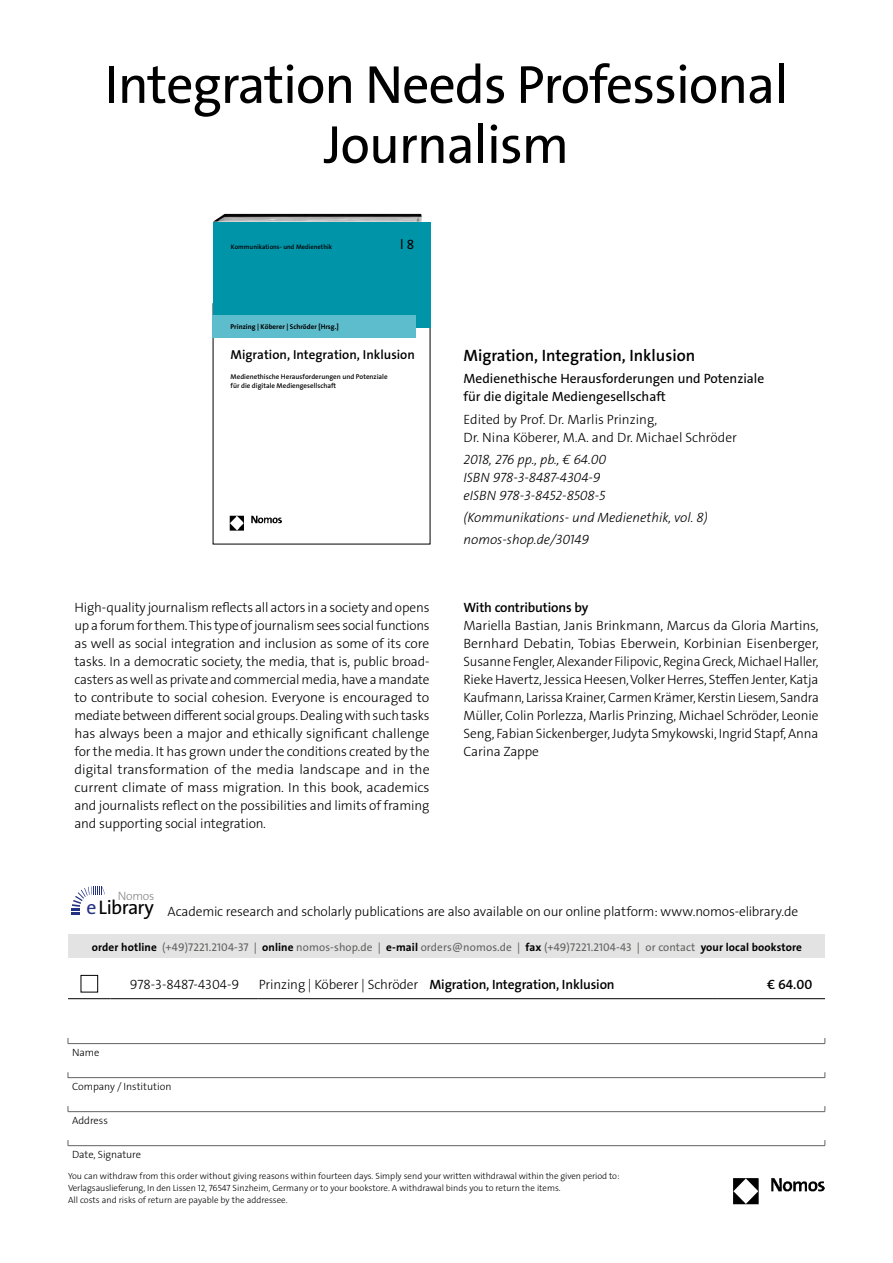
<style>
.page{position:relative;width:893px;height:1263px;background:#fff}
.page>*{position:absolute;margin:0;border:0;box-sizing:border-box;transform-origin:0 0}
.t1{font:54px/60px "The Sans Os F";letter-spacing:-.02em;color:#000;text-align:center}
.t2{font:19.8px "The Sans Os F";letter-spacing:-.03em;color:#000}
.t3{font:600 16.5px "The Sans Os F";color:#000}
.t4{font:300 13.5px/18px "The Sans Os F";letter-spacing:-.01em;color:#000;text-align:justify}
.t5{font:italic 300 13.5px/18px "The Sans Os F";color:#000}
.t6{font:600 13.5px "The Sans Os F";letter-spacing:-.01em;color:#000}
.t7{font:13.5px/18px "The Sans Os F";color:#000}
.t8{font:600 13.05px "The Sans Os F";color:#000}
.t9{font:300 12.15px "The Sans Os F";letter-spacing:-.02em;color:#868786}
.t10{font:11.25px "The Sans Os F";letter-spacing:.01em;color:#626261}
.t11{font:300 10.5px "The Sans Os F";letter-spacing:-.01em;color:#000}
.t12{font:300 9px/12px "The Sans Os F";color:#000}
.t13{font:600 7.05px/9px "The Sans Os F";color:#000}
.t14{font:700 7.05px "The Sans Os F";color:#000}
.t15{font:600 6.45px "The Sans Os F";color:#000}
.s1{color:#243282}
.s2{font-weight:700;color:#000}
.s3{font-weight:300}
</style>
<div class="page">
<hr style="left:68px;top:1043px;width:757px;height:1px;background:#626261">
<hr style="left:68px;top:1077px;width:757px;height:1px;background:#626261">
<hr style="left:68px;top:1111px;width:757px;height:1px;background:#626261">
<hr style="left:68px;top:1145px;width:757px;height:1px;background:#626261">
<img style="left:733px;top:1178px;width:92px;height:26px">
<img style="left:213px;top:214px;width:209px;height:8px">
<div style="left:213px;top:222px;width:217px;height:105px;background:#0094a9"></div>
<div style="left:213px;top:315px;width:203px;height:23px;background:#5ebdcc"></div>
<img style="left:230px;top:515px;width:52px;height:15px">
<hr style="left:68px;top:998px;width:43px;height:1px;background:#000">
<hr style="left:111px;top:998px;width:148px;height:1px;background:#000">
<hr style="left:259px;top:998px;width:459px;height:1px;background:#000">
<hr style="left:718px;top:998px;width:107px;height:1px;background:#000">
<div style="left:81px;top:975px;width:17px;height:17px;border:1px solid #000"></div>
<div style="left:68px;top:934px;width:757px;height:24px;background:#e3e3e3"></div>
<svg style="left:72px;top:886px;width:33px;height:28px"></svg>
<h1 class="t1" style="left:105px;top:55px;width:685px">Integration Needs Professional<br>Journalism</h1>
<p class="t15" style="left:231px;top:242px;width:103px">Kommunikations- und Medienethik</p>
<p class="t7" style="left:400px;top:235px;width:16px">l8</p>
<p class="t14" style="left:231px;top:322px;width:110px">Prinzing | Köberer | Schröder [Hrsg.]</p>
<p class="t8" style="left:231px;top:346px;width:186px">Migration, Integration, Inklusion</p>
<p class="t13" style="left:231px;top:372px;width:159px">Medienethische Herausforderungen und Potenziale für die digitale Mediengesellschaft</p>
<p class="t3" style="left:463px;top:345px;width:233px">Migration, Integration, Inklusion</p>
<p class="t7" style="left:463px;top:370px;width:302px">Medienethische Herausforderungen und Potenziale für die digitale Mediengesellschaft</p>
<p class="t4" style="left:463px;top:410px;width:275px">Edited by Prof. Dr. Marlis Prinzing,<br>Dr. Nina Köberer, M.A. and Dr. Michael Schröder</p>
<p class="t5" style="left:463px;top:451px;width:144px">2018, 276 pp., pb., € 64.00<br>ISBN 978-3-8487-4304-9 eISBN 978-3-8452-8508-5</p>
<p class="t5" style="left:463px;top:507px;width:246px;line-height:22.2px">(Kommunikations- und Medienethik, vol. 8) nomos-shop.de/30149</p>
<p class="t4" style="left:74px;top:599px;width:357px">High-quality journalism reflects all actors in a society and opens up a forum for them. This type of journalism sees social functions as well as social integration and inclusion as some of its core tasks. In a democratic society, the media, that is, public broad&shy;casters as well as private and commercial media, have a mandate to contribute to social cohesion. Everyone is encouraged to mediate between different social groups. Dealing with such tasks has always been a major and ethically significant challenge for the media. It has grown under the conditions created by the digital transformation of the media landscape and in the current climate of mass migration. In this book, academics and journalists reflect on the possibilities and limits of framing and supporting social integration.</p>
<p class="t6" style="left:463px;top:599px;width:126px">With contributions by</p>
<p class="t4" style="left:463px;top:617px;width:357px">Mariella Bastian, Janis Brinkmann, Marcus da Gloria Martins, Bernhard Debatin, Tobias Eberwein, Korbinian Eisenberger, Susanne Fengler, Alexander Filipovic, Regina Greck, Michael Haller, Rieke Havertz, Jessica Heesen, Volker Herres, Steffen Jenter, Katja Kaufmann, Larissa Krainer, Carmen Krämer, Kerstin Liesem, Sandra Müller, Colin Porlezza, Marlis Prinzing, Michael Schröder, Leonie Seng, Fabian Sickenberger, Judyta Smykowski, Ingrid Stapf, Anna Carina Zappe</p>
<p class="t9" style="left:118px;top:888px;width:38px">Nomos</p>
<h2 class="t2" style="left:87px;top:895px;width:69px"><span class="s1">e</span>Library</h2>
<p class="t4" style="left:168px;top:903px;width:632px">Academic research and scholarly publications are also available on our online platform: www.nomos-elibrary.de</p>
<p class="t10" style="left:92px;top:940px;width:712px"><span class="s2">order hotline</span> (+49)7221.2104-37 | <span class="s2">online</span> nomos-shop.de | <span class="s2">e-mail</span> orders@nomos.de | <span class="s2">fax</span> (+49)7221.2104-43 | or contact <span class="s2">your local bookstore</span></p>
<p class="t4" style="left:130px;top:975px;width:111px">978-3-8487-4304-9</p>
<p class="t6" style="left:259px;top:975px;width:357px"><span class="s3">Prinzing | Köberer | Schröder</span> Migration, Integration, Inklusion</p>
<p class="t6" style="left:767px;top:975px;width:47px">€ 64.00</p>
<p class="t11" style="left:72px;top:1045px;width:29px">Name</p>
<p class="t11" style="left:72px;top:1079px;width:101px">Company / Institution</p>
<p class="t11" style="left:72px;top:1113px;width:37px">Address</p>
<p class="t11" style="left:72px;top:1147px;width:71px">Date, Signature</p>
<p class="t12" style="left:68px;top:1170px;width:553px">You can withdraw from this order without giving reasons within fourteen days. Simply send your written withdrawal within the given period to:<br>Verlagsauslieferung, In den Lissen 12, 76547 Sinzheim, Germany or to your bookstore. A withdrawal binds you to return the items.<br>All costs and risks of return are payable by the addressee.</p>
</div>
